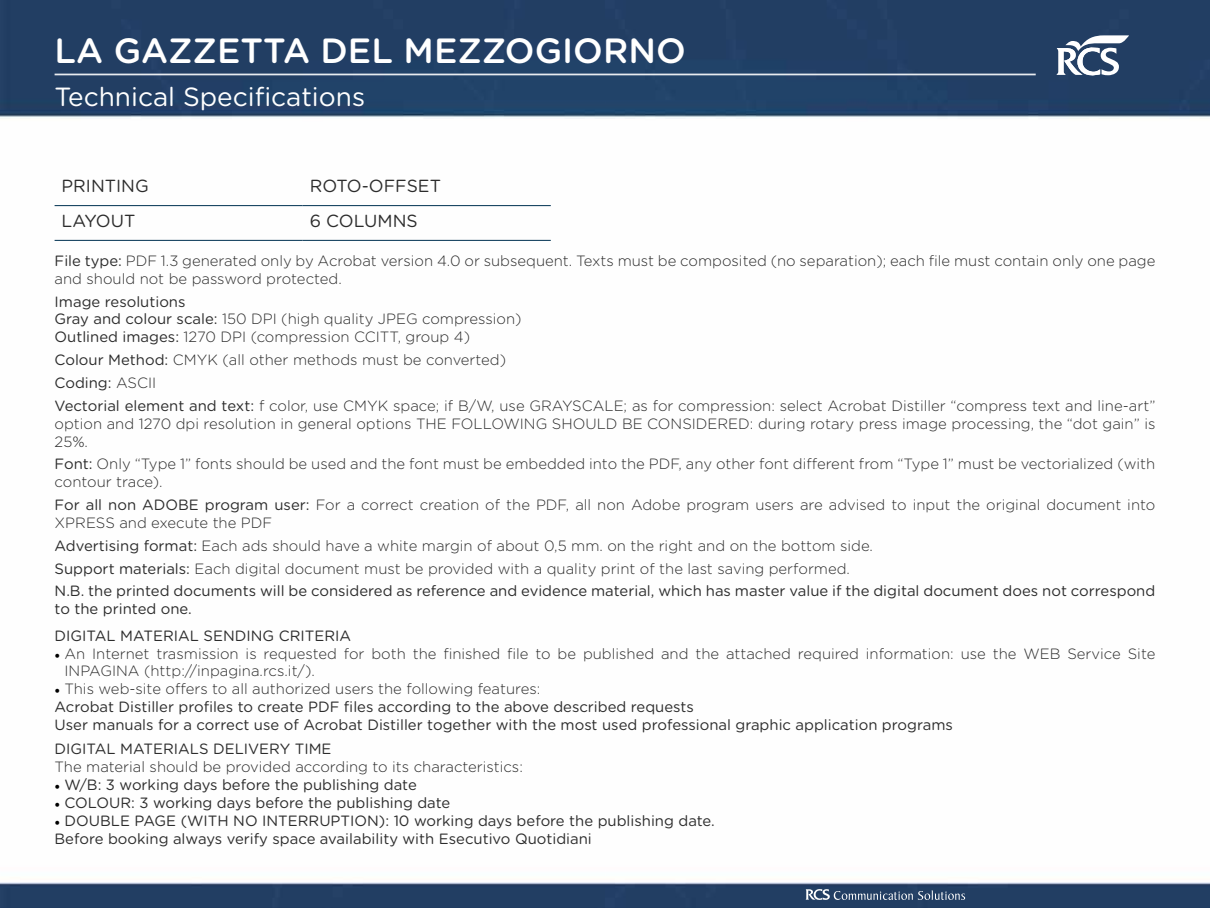
<style>
.page{position:relative;width:1210px;height:908px;background:#fff}
.page>*{position:absolute;margin:0;border:0;box-sizing:border-box;transform-origin:0 0}
.t1{font:500 35px "Gotham Rounded";color:#fff}
.t2{font:26.25px "Gotham Rounded";color:#fff}
.t3{font:17.5px "Gotham Rounded";color:#2c2c2c}
.t4{font:300 14.88px/17.8px "Gotham Rounded";color:#2c2c2c}
.t5{font:14.88px/17.8px "Gotham Rounded";color:#2c2c2c}
.s1{font-weight:400}
.s2{font-weight:300}
.s3{font-family:"Minion Pro";font-weight:400;color:#000}
.s4{font-family:"Minion Pro";color:#000}
</style>
<div class="page">
<img style="left:0;top:0;width:1210px;height:907px">
<hr style="left:55px;top:74px;width:980px;height:1px;background:#fff">
<svg style="left:1056px;top:35px;width:73px;height:42px"></svg>
<svg style="left:805px;top:888px;width:160px;height:12px;background:#506683"></svg>
<hr style="left:55px;top:205px;width:248px;height:1px;background:#003151">
<hr style="left:303px;top:205px;width:248px;height:1px;background:#003151">
<hr style="left:55px;top:240px;width:248px;height:1px;background:#003151">
<hr style="left:303px;top:240px;width:248px;height:1px;background:#003151">
<h1 class="t1" style="left:55px;top:25px;width:632px">LA GAZZETTA DEL MEZZOGIORNO</h1>
<h2 class="t2" style="left:55px;top:79px;width:312px">Technical Specifications</h2>
<p class="t3" style="left:62px;top:174px;width:89px">PRINTING</p>
<p class="t3" style="left:310px;top:174px;width:133px">ROTO-OFFSET</p>
<p class="t3" style="left:62px;top:208px;width:75px">LAYOUT</p>
<p class="t3" style="left:310px;top:208px;width:109px">6 COLUMNS</p>
<p class="t4" style="left:55px;top:251px;width:1102px"><span class="s1">File type:</span> PDF 1.3 generated only by Acrobat version 4.0 or subsequent. Texts must be composited (no separation); each file must contain only one page and should not be password protected.</p>
<p class="t4" style="left:55px;top:291px;width:468px"><span class="s1">Image resolutions<br>Gray and colour scale:</span> 150 DPI (high quality JPEG compression)<br><span class="s1">Outlined images:</span> 1270 DPI (compression CCITT, group 4)</p>
<p class="t4" style="left:55px;top:348px;width:1102px;line-height:22.8px"><span class="s1">Colour Method:</span> CMYK (all other methods must be converted)<br><span class="s1">Coding:</span> ASCII<br><span class="s1">Vectorial element and text:</span> f color, use CMYK space; if B/W, use GRAYSCALE; as for compression: select Acrobat Distiller “compress text and line-art”</p>
<p class="t4" style="left:55px;top:413px;width:1102px">option and 1270 dpi resolution in general options THE FOLLOWING SHOULD BE CONSIDERED: during rotary press image processing, the “dot gain” is<br>25%.</p>
<p class="t4" style="left:55px;top:454px;width:1102px"><span class="s1">Font:</span> Only “Type 1” fonts should be used and the font must be embedded into the PDF, any other font different from “Type 1” must be vectorialized (with contour trace).</p>
<p class="t4" style="left:55px;top:495px;width:1102px"><span class="s1">For all non ADOBE program user:</span> For a correct creation of the PDF, all non Adobe program users are advised to input the original document into<br>XPRESS and execute the PDF</p>
<p class="t5" style="left:55px;top:533px;width:1102px;line-height:22.8px">Advertising format: <span class="s2">Each ads should have a white margin of about 0,5 mm. on the right and on the bottom side.<br></span>Support materials: <span class="s2">Each digital document must be provided with a quality print of the last saving performed.<br></span>N.B. the printed documents will be considered as reference and evidence material, which has master value if the digital document does not correspond</p>
<p class="t5" style="left:55px;top:595px;width:298px;line-height:26.4px">to the printed one.<br>DIGITAL MATERIAL SENDING CRITERIA</p>
<p class="t4" style="left:64px;top:643px;width:1092px;text-indent:-10px"><span class="s3">•</span> An Internet trasmission is requested for both the finished file to be published and the attached required information: use the WEB Service Site<br>INPAGINA (http://inpagina.rcs.it/).</p>
<p class="t5" style="left:55px;top:679px;width:900px"><span class="s4">•</span> <span class="s2">This web-site offers to all authorized users the following features:<br></span>Acrobat Distiller profiles to create PDF files according to the above described requests<br>User manuals for a correct use of Acrobat Distiller together with the most used professional graphic application programs</p>
<p class="t5" style="left:55px;top:739px;width:278px">DIGITAL MATERIALS DELIVERY TIME</p>
<p class="t4" style="left:55px;top:757px;width:470px">The material should be provided according to its characteristics:</p>
<p class="t5" style="left:55px;top:775px;width:364px"><span class="s4">•</span> W/B: 3 working days before the publishing date</p>
<p class="t5" style="left:55px;top:792px;width:397px"><span class="s4">•</span> COLOUR: 3 working days before the publishing date</p>
<p class="t5" style="left:55px;top:810px;width:662px"><span class="s4">•</span> DOUBLE PAGE (WITH NO INTERRUPTION): 10 working days before the publishing date.<br>Before booking always verify space availability with Esecutivo Quotidiani</p>
</div>
